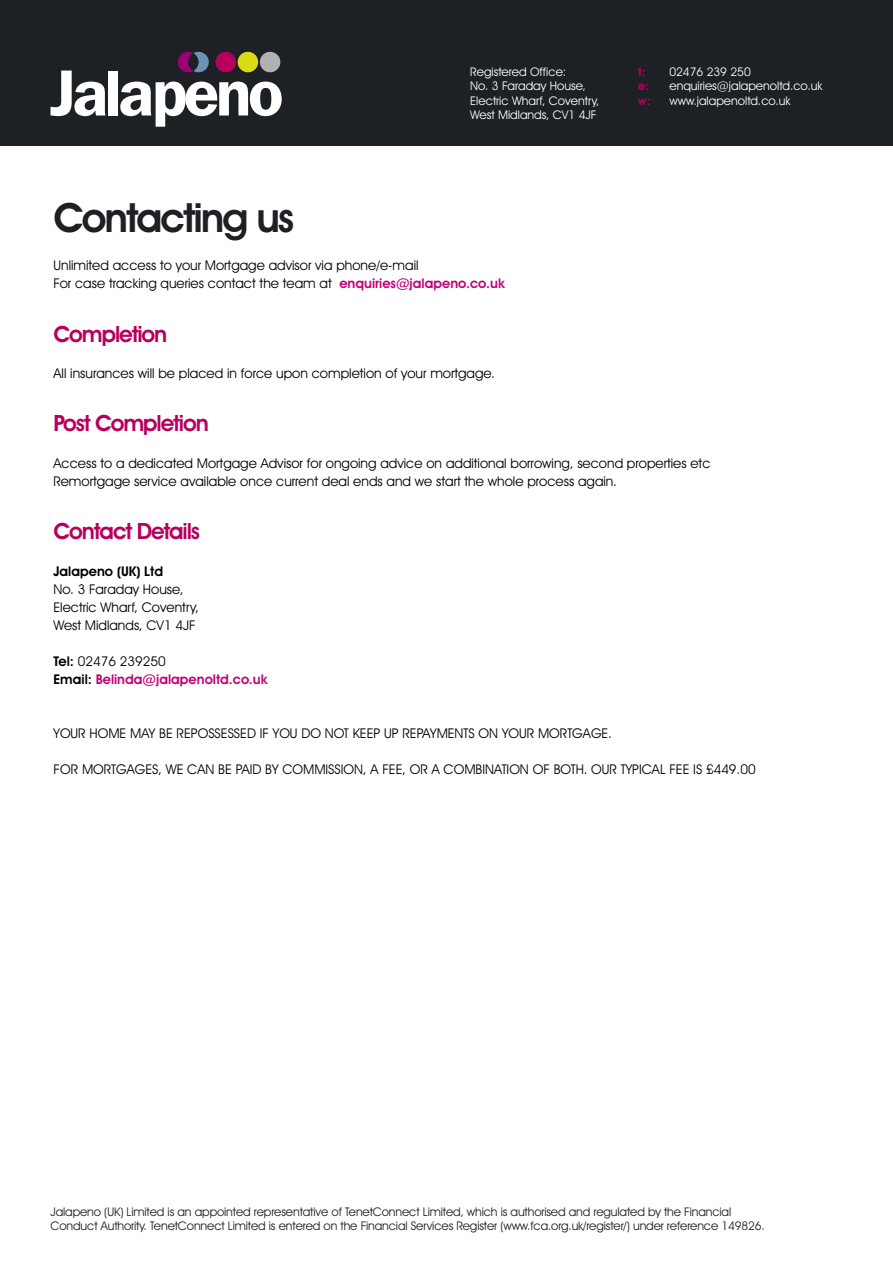
<style>
.page{position:relative;width:893px;height:1263px;background:#fff}
.page>*{position:absolute;margin:0;border:0;box-sizing:border-box;transform-origin:0 0}
.t1{font:600 40.5px "Avant Garde IT Cby BT";letter-spacing:-.05em;color:#1d2024}
.t2{font:600 22.5px "Avant Garde IT Cby BT";letter-spacing:-.05em;color:#b7005e}
.t3{font:13.5px/18px "Avant Garde IT Cby BT";color:#000}
.t4{font:600 13.5px/18px "Avant Garde IT Cby BT";color:#c10077}
.t5{font:600 13.5px "Avant Garde IT Cby BT";color:#000}
.t6{font:12px/14.4px "Avant Garde IT Cby BT";letter-spacing:-.01em;color:#1d2024}
.t7{font:12px/14.4px "Avant Garde IT Cby BT";color:#fff}
.t8{font:600 12px/14.4px "Avant Garde IT Cby BT";color:#b7005e}
.s1{font-weight:600;color:#c10077}
.s2{color:#000}
.s3{font-weight:400;color:#000}
</style>
<div class="page">
<div style="left:0;top:0;width:893px;height:146px;background:#1d2024"></div>
<svg style="left:51px;top:71px;width:55px;height:45px"></svg>
<div style="left:108px;top:71px;width:10px;height:44px;background:#fff"></div>
<svg style="left:120px;top:82px;width:162px;height:45px"></svg>
<svg style="left:178px;top:52px;width:31px;height:20px"></svg>
<div style="left:188px;top:53px;width:10px;height:18px;background:#1d2024;border-radius:50%"></div>
<div style="left:215px;top:52px;width:21px;height:20px;background:#b7005e;border-radius:50%"></div>
<div style="left:238px;top:52px;width:20px;height:20px;background:#dbda15;border-radius:50%"></div>
<div style="left:260px;top:52px;width:20px;height:20px;background:#b1b1b1;border-radius:50%"></div>
<p class="t7" style="left:470px;top:64px;width:131px">Registered Office:<br>No. 3 Faraday House,<br>Electric Wharf, Coventry,<br>West Midlands, CV1 4JF</p>
<p class="t8" style="left:638px;top:64px;width:14px">t: e: w:</p>
<p class="t7" style="left:669px;top:64px;width:155px">02476 239 250 enquiries@jalapenoltd.co.uk www.jalapenoltd.co.uk</p>
<h1 class="t1" style="left:54px;top:193px;width:242px">Contacting us</h1>
<p class="t3" style="left:54px;top:256px;width:453px">Unlimited access to your Mortgage advisor via phone/e-mail<br>For case tracking queries contact the team at <span class="s1">enquiries@jalapeno.co.uk</span></p>
<h2 class="t2" style="left:54px;top:320px;width:115px">Completion</h2>
<p class="t3" style="left:54px;top:364px;width:443px">All insurances will be placed in force upon completion of your mortgage.</p>
<h2 class="t2" style="left:54px;top:409px;width:157px">Post Completion</h2>
<p class="t3" style="left:54px;top:454px;width:658px">Access to a dedicated Mortgage Advisor for ongoing advice on additional borrowing, second properties etc<br>Remortgage service available once current deal ends and we start the whole process again.</p>
<h2 class="t2" style="left:54px;top:517px;width:148px">Contact Details</h2>
<p class="t5" style="left:54px;top:563px;width:111px">Jalapeno (UK) Ltd</p>
<p class="t3" style="left:54px;top:580px;width:147px">No. 3 Faraday House,<br>Electric Wharf, Coventry,<br>West Midlands, CV1 4JF</p>
<p class="t4" style="left:54px;top:652px;width:215px"><span class="s2">Tel:</span> <span class="s3">02476 239250<br></span><span class="s2">Email:</span> Belinda@jalapenoltd.co.uk</p>
<p class="t3" style="left:54px;top:724px;width:560px">YOUR HOME MAY BE REPOSSESSED IF YOU DO NOT KEEP UP REPAYMENTS ON YOUR MORTGAGE.</p>
<p class="t3" style="left:54px;top:760px;width:704px">FOR MORTGAGES, WE CAN BE PAID BY COMMISSION, A FEE, OR A COMBINATION OF BOTH. OUR TYPICAL FEE IS £449.00</p>
<p class="t6" style="left:51px;top:1204px;width:716px">Jalapeno (UK) Limited is an appointed representative of TenetConnect Limited, which is authorised and regulated by the Financial<br>Conduct Authority. TenetConnect Limited is entered on the Financial Services Register (www.fca.org.uk/register/) under reference 149826.</p>
</div>
